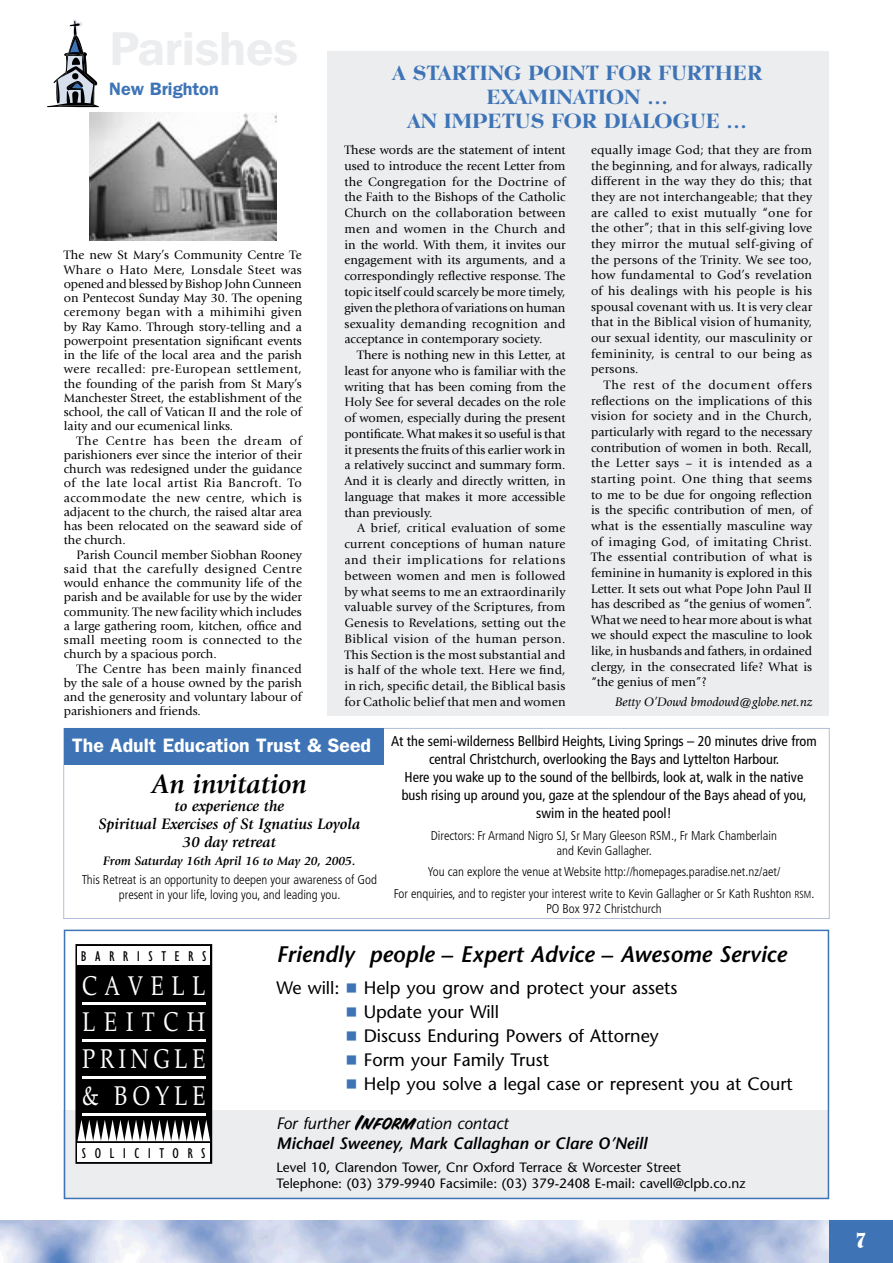
<style>
.page{position:relative;width:893px;height:1263px;background:#fff}
.page>*{position:absolute;margin:0;border:0;box-sizing:border-box;transform-origin:0 0}
.t1{font:italic 700 27.75px "Giovanni";color:#000}
.t2{font:27px "Spumoni LP";color:#fff}
.t3{font:26.85px/36.9px "Zapf Calligraphic 801 BT";letter-spacing:.295em;color:#fff;text-align:justify;scale:.81 1}
.t4{font:italic 600 22.5px "Stone Sans";color:#000}
.t5{font:700 21px/24px "Lucian BT";color:#3e74b6;text-align:center}
.t6{font:18px/24px "Stone Sans";color:#000}
.t7{font:600 18px "Franklin Gothic";color:#3e74b6}
.t8{font:italic 600 16.5px/19.5px "Stone Sans";color:#000}
.t9{font:italic 700 15.75px/18px "Giovanni";color:#000;text-align:center}
.t10{font:condensed 14.4px "Humanist 521 BT";letter-spacing:.58em;color:#000}
.t11{font:condensed 14.25px "Frutiger";color:#000}
.t12{font:13.5px/16.5px "Stone Sans";color:#000}
.t13{font:12.75px/15.8px "Giovanni";color:#000;text-align:justify}
.t14{font:300 condensed 12.75px/15px "Frutiger";color:#000;text-align:center}
.t15{font:italic 700 12.75px "Giovanni";color:#000}
.t16{font:italic 12.75px "Giovanni";color:#000}
.s1{font-family:"Franklin Gothic";font-weight:600;font-stretch:normal;font-size:19.5px;color:#fff}
.s2{font-size:10.2px}
.s3{font-weight:400}
.s4{font-family:"Snyder Speed";font-weight:400;font-style:normal}
</style>
<div class="page">
<div style="left:327px;top:51px;width:502px;height:665px;background:#ecedef"></div>
<img style="left:0;top:1220px;width:829px;height:43px">
<div style="left:829px;top:1220px;width:64px;height:43px;background:#3e74b6"></div>
<svg style="left:64px;top:930px;width:765px;height:269px"></svg>
<div style="left:278px;top:1117px;width:73px;height:12px;background:#ecedef"></div>
<div style="left:417px;top:1117px;width:92px;height:12px;background:#ecedef"></div>
<svg style="left:355px;top:1115px;width:63px;height:16px"></svg>
<div style="left:278px;top:1137px;width:370px;height:16px;background:#ecedef"></div>
<svg style="left:75px;top:944px;width:137px;height:220px;background:#111"></svg>
<div style="left:77px;top:1143px;width:133px;height:19px;background:#fff"></div>
<hr style="left:82px;top:1113px;width:123px;height:3px;background:#fff">
<hr style="left:82px;top:1076px;width:123px;height:3px;background:#fff">
<hr style="left:82px;top:1039px;width:123px;height:3px;background:#fff">
<hr style="left:82px;top:1002px;width:123px;height:3px;background:#fff">
<div style="left:77px;top:946px;width:133px;height:19px;background:#fff"></div>
<div style="left:278px;top:1162px;width:403px;height:12px;background:#ecedef"></div>
<div style="left:276px;top:1178px;width:469px;height:13px;background:#ecedef"></div>
<svg style="left:47px;top:19px;width:52px;height:88px"></svg>
<img style="left:89px;top:113px;width:187px;height:128px">
<svg style="left:63px;top:728px;width:767px;height:191px"></svg>
<div style="left:64px;top:728px;width:320px;height:36px;background:#3e74b6"></div>
<svg style="left:347px;top:983px;width:9px;height:10px"></svg>
<svg style="left:347px;top:1007px;width:9px;height:10px"></svg>
<svg style="left:347px;top:1031px;width:9px;height:10px"></svg>
<svg style="left:347px;top:1055px;width:9px;height:10px"></svg>
<svg style="left:347px;top:1079px;width:9px;height:10px"></svg>
<h3 class="t7" style="left:109px;top:79px;width:111px">New Brighton</h3>
<p class="t13" style="left:64px;top:248px;width:240px;line-height:14.2px">The new St Mary’s Community Centre Te Whare o Hato Mere, Lonsdale Steet was opened and blessed by Bishop John Cunneen on Pentecost Sunday May 30. The opening ceremony began with a mihimihi given by Ray Kamo. Through story-telling and a powerpoint presentation significant events in the life of the local area and the parish were recalled: pre-European settlement, the founding of the parish from St Mary’s Manchester Street, the establishment of the school, the call of Vatican II and the role of laity and our ecumenical links.</p>
<p class="t13" style="left:64px;top:433px;width:240px;line-height:14.2px;text-indent:13px">The Centre has been the dream of parishioners ever since the interior of their church was redesigned under the guidance of the late local artist Ria Bancroft. To accommodate the new centre, which is adjacent to the church, the raised altar area has been relocated on the seaward side of the church.</p>
<p class="t13" style="left:64px;top:547px;width:240px;line-height:14.2px;text-indent:13px">Parish Council member Siobhan Rooney said that the carefully designed Centre would enhance the community life of the parish and be available for use by the wider community. The new facility which includes a large gathering room, kitchen, office and small meeting room is connected to the church by a spacious porch.</p>
<p class="t13" style="left:64px;top:661px;width:240px;line-height:14.2px;text-indent:13px">The Centre has been mainly financed by the sale of a house owned by the parish and the generosity and voluntary labour of parishioners and friends.</p>
<h3 class="t5" style="left:392px;top:60px;width:372px">A STARTING POINT FOR FURTHER<br>EXAMINATION …<br>AN IMPETUS FOR DIALOGUE …</h3>
<p class="t13" style="left:591px;top:142px;width:223px">equally image God; that they are from the beginning, and for always, radically different in the way they do this; that they are not interchangeable; that they are called to exist mutually “one for the other”; that in this self-giving love they mirror the mutual self-giving of the persons of the Trinity. We see too, how fundamental to God’s revelation of his dealings with his people is his spousal covenant with us. It is very clear that in the Biblical vision of humanity, our sexual identity, our masculinity or femininity, is central to our being as persons.</p>
<p class="t13" style="left:591px;top:377px;width:223px;text-indent:13px">The rest of the document offers reflections on the implications of this vision for society and in the Church, particularly with regard to the necessary contribution of women in both. Recall, the Letter says – it is intended as a starting point. One thing that seems to me to be due for ongoing reflection is the specific contribution of men, of what is the essentially masculine way of imaging God, of imitating Christ.<br>The essential contribution of what is feminine in humanity is explored in this Letter. It sets out what Pope John Paul II has described as “the genius of women”.<br>What we need to hear more about is what we should expect the masculine to look like, in husbands and fathers, in ordained clergy, in the consecrated life? What is “the genius of men”?</p>
<p class="t16" style="left:615px;top:695px;width:199px">Betty O’Dowd bmodowd@globe.net.nz</p>
<p class="t13" style="left:344px;top:142px;width:223px">These words are the statement of intent used to introduce the recent Letter from the Congregation for the Doctrine of the Faith to the Bishops of the Catholic Church on the collaboration between men and women in the Church and in the world. With them, it invites our engagement with its arguments, and a correspondingly reflective response. The topic itself could scarcely be more timely, given the plethora of variations on human sexuality demanding recognition and acceptance in contemporary society.</p>
<p class="t13" style="left:344px;top:347px;width:223px;text-indent:13px">There is nothing new in this Letter, at least for anyone who is familiar with the writing that has been coming from the Holy See for several decades on the role of women, especially during the present pontificate. What makes it so useful is that it presents the fruits of this earlier work in a relatively succinct and summary form.<br>And it is clearly and directly written, in language that makes it more accessible than previously.</p>
<p class="t13" style="left:344px;top:521px;width:223px;text-indent:13px">A brief, critical evaluation of some current conceptions of human nature and their implications for relations between women and men is followed by what seems to me an extraordinarily valuable survey of the Scriptures, from Genesis to Revelations, setting out the Biblical vision of the human person.<br>This Section is the most substantial and is half of the whole text. Here we find, in rich, specific detail, the Biblical basis for Catholic belief that men and women</p>
<p class="t11" style="left:72px;top:733px;width:746px"><span class="s1">The Adult Education Trust &amp; Seed</span> At the semi-wilderness Bellbird Heights, Living Springs – 20 minutes drive from</p>
<p class="t11" style="left:429px;top:751px;width:352px">central Christchurch, overlooking the Bays and Lyttelton Harbour.</p>
<p class="t11" style="left:404px;top:769px;width:400px">Here you wake up to the sound of the bellbirds, look at, walk in the native</p>
<p class="t11" style="left:402px;top:787px;width:406px">bush rising up around you, gaze at the splendour of the Bays ahead of you,</p>
<p class="t11" style="left:536px;top:805px;width:137px">swim in the heated pool!</p>
<p class="t14" style="left:431px;top:828px;width:348px">Directors: Fr Armand Nigro SJ, Sr Mary Gleeson RSM., Fr Mark Chamberlain and Kevin Gallagher.</p>
<p class="t14" style="left:394px;top:861px;width:422px;line-height:21.5px">You can explore the venue at Website http://homepages.paradise.net.nz/aet/<br>For enquiries, and to register your interest write to Kevin Gallagher or Sr Kath Rushton <span class="s2">RSM</span>.</p>
<p class="t14" style="left:546px;top:901px;width:117px">PO Box 972 Christchurch</p>
<h1 class="t1" style="left:152px;top:769px;width:157px">An invitation</h1>
<p class="t9" style="left:99px;top:797px;width:263px">to experience the<br>Spiritual Exercises of St Ignatius Loyola<br>30 day retreat</p>
<p class="t15" style="left:103px;top:854px;width:254px">From Saturday 16th April 16 to May 20, 2005.</p>
<p class="t14" style="left:82px;top:873px;width:296px">This Retreat is an opportunity to deepen your awareness of God present in your life, loving you, and leading you.</p>
<p class="t10" style="left:81px;top:947px;width:127px">BARRISTERS</p>
<h3 class="t3" style="left:82px;top:967px;width:154px">CAVELL LEITCH PRINGLE &amp; BOYLE</h3>
<p class="t10" style="left:82px;top:1144px;width:125px">SOLICITORS</p>
<h3 class="t4" style="left:276px;top:940px;width:512px">Friendly people – Expert Advice – Awesome Service</h3>
<h3 class="t6" style="left:276px;top:976px;width:65px">We will:</h3>
<h3 class="t6" style="left:364px;top:976px;width:431px">Help you grow and protect your assets<br>Update your Will<br>Discuss Enduring Powers of Attorney<br>Form your Family Trust<br>Help you solve a legal case or represent you at Court</h3>
<p class="t8" style="left:276px;top:1114px;width:372px"><span class="s3">For further</span> <span class="s4">Inform</span><span class="s3">ation contact<br></span>Michael Sweeney, Mark Callaghan or Clare O’Neill</p>
<p class="t12" style="left:276px;top:1159px;width:471px">Level 10, Clarendon Tower, Cnr Oxford Terrace &amp; Worcester Street<br>Telephone: (03) 379-9940 Facsimile: (03) 379-2408 E-mail: cavell@clpb.co.nz</p>
<h2 class="t2" style="left:856px;top:1226px;width:11px">7</h2>
</div>
